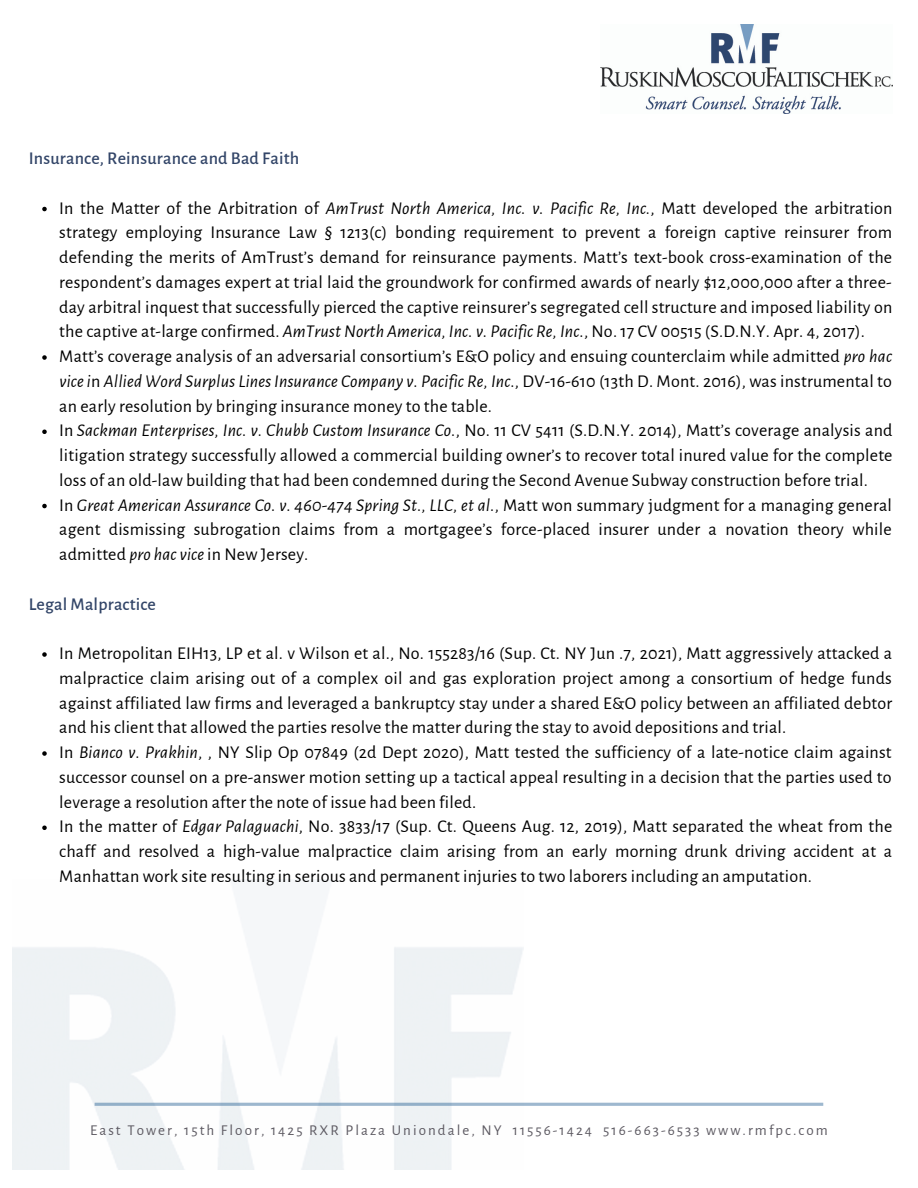
<style>
.page{position:relative;width:918px;height:1188px;background:#fff}
.page>*{position:absolute;margin:0;border:0;box-sizing:border-box;transform-origin:0 0}
.t1{font:18px/24.8px "Alegreya Sans";letter-spacing:.01em;color:#000;text-align:justify}
.t2{font:500 18px "Alegreya Sans";letter-spacing:.01em;color:#324568}
.t3{font:15px "Alegreya Sans";letter-spacing:.135em;color:#5d5a62}
.s1{font-style:italic}
</style>
<div class="page">
<img style="left:600px;top:25px;width:293px;height:89px">
<svg style="left:95px;top:1103px;width:728px;height:3px;background:#9fb9cf"></svg>
<svg style="left:42px;top:207px;width:5px;height:4px"></svg>
<svg style="left:42px;top:355px;width:5px;height:5px"></svg>
<svg style="left:42px;top:430px;width:5px;height:4px"></svg>
<svg style="left:42px;top:504px;width:5px;height:4px"></svg>
<svg style="left:42px;top:652px;width:5px;height:5px"></svg>
<svg style="left:42px;top:751px;width:5px;height:5px"></svg>
<svg style="left:42px;top:826px;width:5px;height:4px"></svg>
<p class="t2" style="left:29px;top:150px;width:272px">Insurance, Reinsurance and Bad Faith</p>
<p class="t1" style="left:59px;top:196px;width:835px">In the Matter of the Arbitration of <span class="s1">AmTrust North America, Inc. v. Pacific Re, Inc.</span>, Matt developed the arbitration strategy employing Insurance Law § 1213(c) bonding requirement to prevent a foreign captive reinsurer from defending the merits of AmTrust’s demand for reinsurance payments. Matt’s text-book cross-examination of the respondent’s damages expert at trial laid the groundwork for confirmed awards of nearly $12,000,000 after a three&shy;day arbitral inquest that successfully pierced the captive reinsurer’s segregated cell structure and imposed liability on the captive at-large confirmed. <span class="s1">AmTrust North America, Inc. v. Pacific Re, Inc.</span>, No. 17 CV 00515 (S.D.N.Y. Apr. 4, 2017).</p>
<p class="t1" style="left:59px;top:344px;width:834px">Matt’s coverage analysis of an adversarial consortium’s E&amp;O policy and ensuing counterclaim while admitted <span class="s1">pro hac vice i</span>n <span class="s1">Allied Word Surplus Lines Insurance Company v. Pacific Re, Inc.</span>, DV-16-610 (13th D. Mont. 2016), was instrumental to an early resolution by bringing insurance money to the table.</p>
<p class="t1" style="left:59px;top:419px;width:835px">In <span class="s1">Sackman Enterprises, Inc. v. Chubb Custom Insurance Co.</span>, No. 11 CV 5411 (S.D.N.Y. 2014), Matt’s coverage analysis and litigation strategy successfully allowed a commercial building owner’s to recover total inured value for the complete loss of an old-law building that had been condemned during the Second Avenue Subway construction before trial.</p>
<p class="t1" style="left:59px;top:493px;width:834px">In <span class="s1">Great American Assurance Co. v. 460-474 Spring St., LLC, et al.</span>, Matt won summary judgment for a managing general agent dismissing subrogation claims from a mortgagee’s force-placed insurer under a novation theory while admitted <span class="s1">pro hac vice</span> in New Jersey.</p>
<p class="t2" style="left:29px;top:595px;width:129px">Legal Malpractice</p>
<p class="t1" style="left:59px;top:641px;width:834px">In Metropolitan EIH13, LP et al. v Wilson et al., No. 155283/16 (Sup. Ct. NY Jun .7, 2021), Matt aggressively attacked a malpractice claim arising out of a complex oil and gas exploration project among a consortium of hedge funds against affiliated law firms and leveraged a bankruptcy stay under a shared E&amp;O policy between an affiliated debtor and his client that allowed the parties resolve the matter during the stay to avoid depositions and trial.</p>
<p class="t1" style="left:59px;top:740px;width:834px">In <span class="s1">Bianco v. Prakhin</span>, , NY Slip Op 07849 (2d Dept 2020), Matt tested the sufficiency of a late-notice claim against successor counsel on a pre-answer motion setting up a tactical appeal resulting in a decision that the parties used to leverage a resolution after the note of issue had been filed.</p>
<p class="t1" style="left:59px;top:815px;width:835px">In the matter of <span class="s1">Edgar Palaguachi</span>, No. 3833/17 (Sup. Ct. Queens Aug. 12, 2019), Matt separated the wheat from the chaff and resolved a high-value malpractice claim arising from an early morning drunk driving accident at a Manhattan work site resulting in serious and permanent injuries to two laborers including an amputation.</p>
<p class="t3" style="left:90px;top:1123px;width:739px">East Tower, 15th Floor, 1425 RXR Plaza Uniondale, NY 11556-1424 516-663-6533 www.rmfpc.com</p>
</div>
